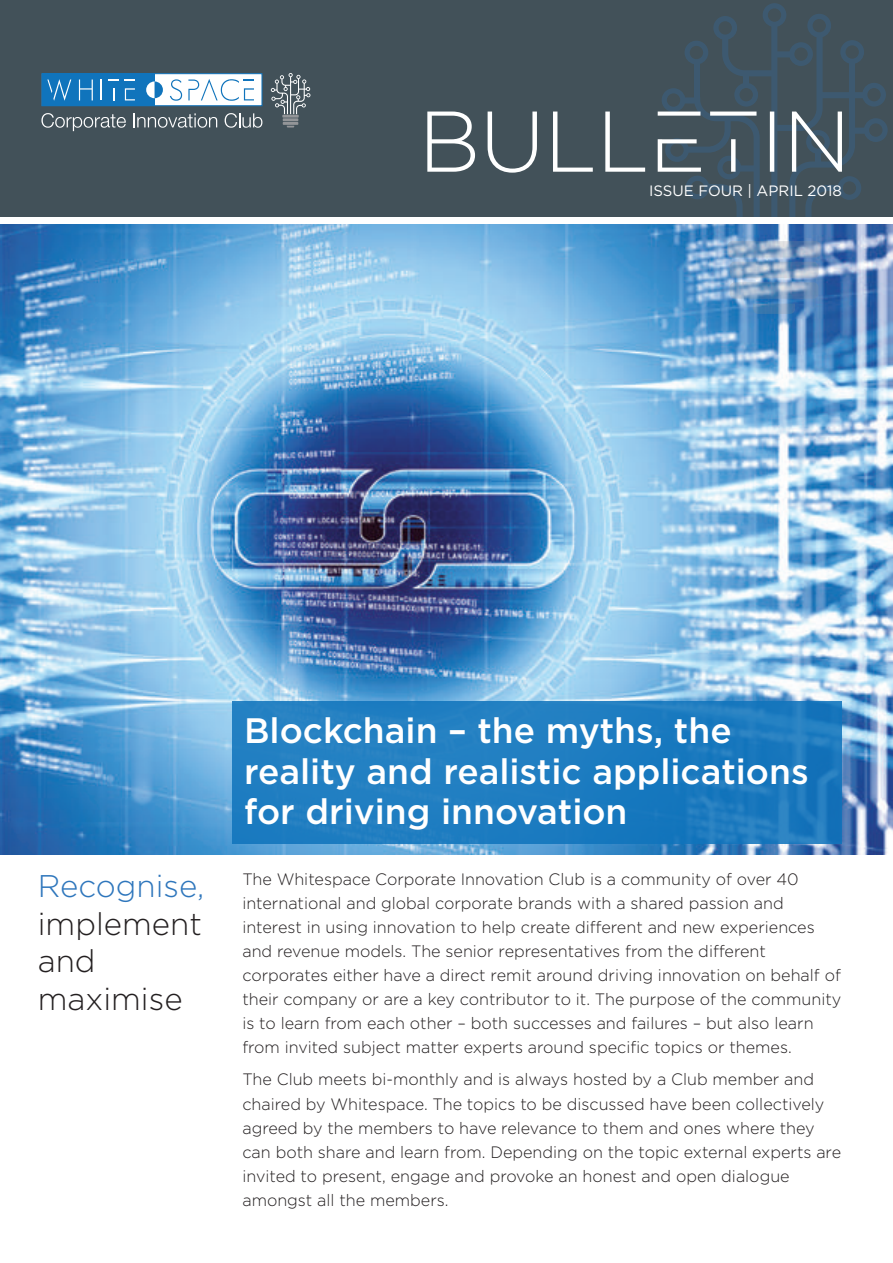
<style>
.page{position:relative;width:893px;height:1263px;background:#fff}
.page>*{position:absolute;margin:0;border:0;box-sizing:border-box;transform-origin:0 0}
.t1{font:500 35.25px/40.2px "Gotham";color:#fff}
.t2{font:300 31.35px/37.8px "Gotham";color:#231f20}
.t3{font:300 31.35px "Gotham";color:#2e76bc}
.t4{font:300 16.5px/24px "Gotham";color:#231f20}
.t5{font:15px "Gotham";color:#fff}
</style>
<div class="page">
<img style="left:0;top:224px;width:893px;height:631px">
<div style="left:232px;top:701px;width:610px;height:143px;background:linear-gradient(to bottom,#227fc2,#1c7abf)"></div>
<div style="left:0;top:0;width:893px;height:217px;background:#425159"></div>
<svg style="left:727px;top:241px;width:94px;height:16px"></svg>
<svg style="left:730px;top:262px;width:88px;height:16px"></svg>
<svg style="left:730px;top:282px;width:88px;height:17px"></svg>
<svg style="left:753px;top:304px;width:42px;height:10px"></svg>
<svg style="left:427px;top:3px;width:461px;height:235px"></svg>
<div style="left:0;top:217px;width:893px;height:6px;background:#fff"></div>
<svg style="left:271px;top:73px;width:39px;height:41px"></svg>
<hr style="left:282px;top:115px;width:17px;height:3px;background:#939598">
<hr style="left:283px;top:118px;width:15px;height:3px;background:#939598">
<hr style="left:283px;top:122px;width:15px;height:3px;background:#939598">
<svg style="left:287px;top:126px;width:7px;height:2px"></svg>
<svg style="left:41px;top:113px;width:85px;height:18px"></svg>
<svg style="left:133px;top:113px;width:84px;height:15px"></svg>
<svg style="left:225px;top:113px;width:37px;height:15px"></svg>
<div style="left:41px;top:73px;width:221px;height:33px;background:#fff;border:1px solid #1074bc"></div>
<div style="left:42px;top:74px;width:113px;height:32px;background:#1074bc"></div>
<svg style="left:79px;top:80px;width:14px;height:20px"></svg>
<svg style="left:101px;top:80px;width:1px;height:20px"></svg>
<svg style="left:170px;top:79px;width:12px;height:22px"></svg>
<svg style="left:125px;top:88px;width:10px;height:12px"></svg>
<svg style="left:113px;top:88px;width:1px;height:12px"></svg>
<svg style="left:47px;top:79px;width:24px;height:22px"></svg>
<svg style="left:188px;top:79px;width:66px;height:22px"></svg>
<svg style="left:146px;top:81px;width:17px;height:17px"></svg>
<svg style="left:155px;top:81px;width:8px;height:17px"></svg>
<p class="t5" style="left:649px;top:181px;width:194px">ISSUE FOUR | APRIL 2018</p>
<h2 class="t3" style="left:38px;top:866px;width:168px">Recognise,</h2>
<h2 class="t2" style="left:38px;top:904px;width:166px">implement and maximise</h2>
<h1 class="t1" style="left:244px;top:710px;width:566px">Blockchain – the myths, the reality and realistic applications for driving innovation</h1>
<p class="t4" style="left:242px;top:867px;width:600px">The Whitespace Corporate Innovation Club is a community of over 40 international and global corporate brands with a shared passion and interest in using innovation to help create different and new experiences and revenue models. The senior representatives from the different corporates either have a direct remit around driving innovation on behalf of their company or are a key contributor to it. The purpose of the community is to learn from each other – both successes and failures – but also learn from invited subject matter experts around specific topics or themes.</p>
<p class="t4" style="left:242px;top:1067px;width:600px">The Club meets bi-monthly and is always hosted by a Club member and chaired by Whitespace. The topics to be discussed have been collectively agreed by the members to have relevance to them and ones where they can both share and learn from. Depending on the topic external experts are invited to present, engage and provoke an honest and open dialogue amongst all the members.</p>
</div>
